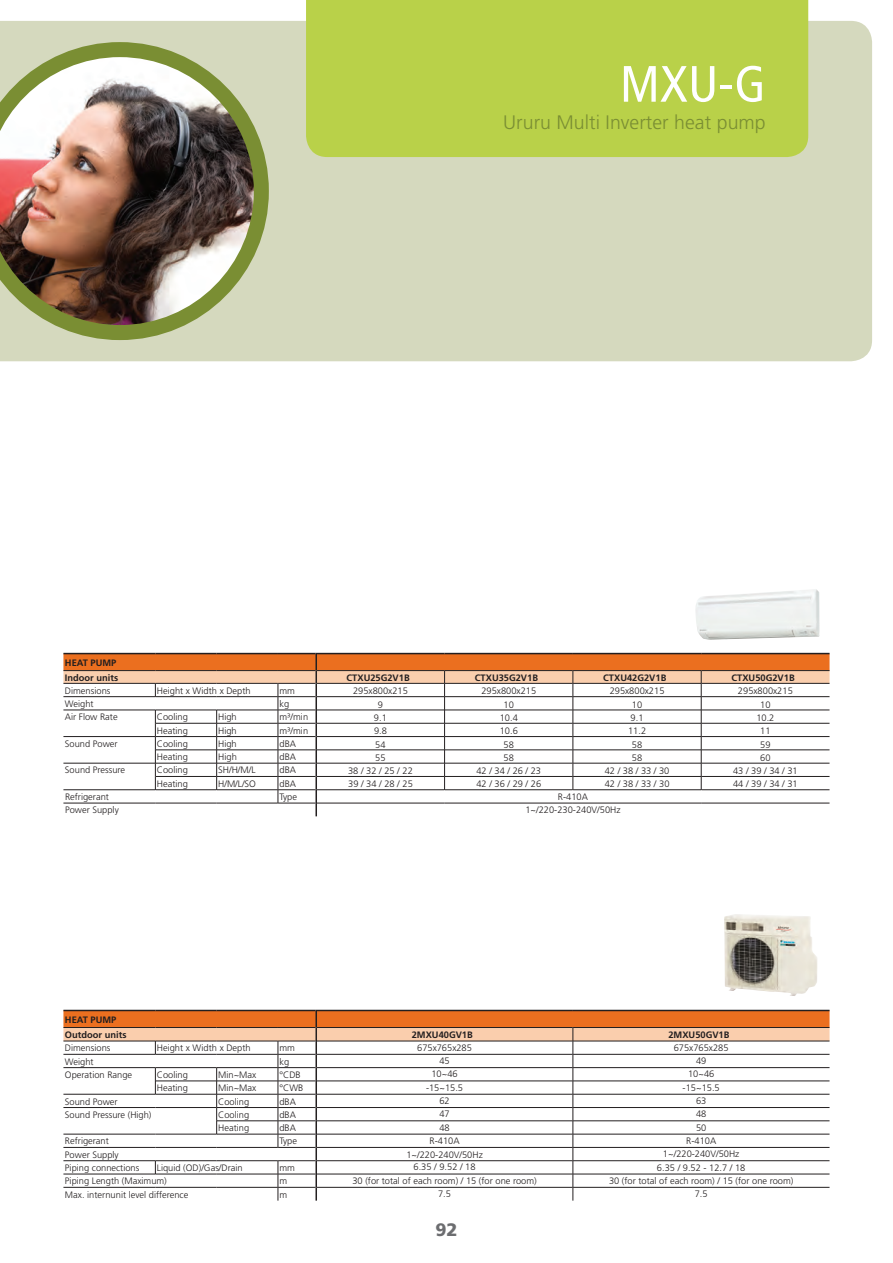
<style>
.page{position:relative;width:893px;height:1263px;background:#fff}
.page>*{position:absolute;margin:0;border:0;box-sizing:border-box;transform-origin:0 0}
.t1{font:condensed 51px "Frutiger";color:#fff}
.t2{font:300 19.5px "Frutiger";color:#7a8e33}
.t3{font:900 18px "Frutiger";color:#6c6d70}
.t4{font:300 9.3px/13.4px "Frutiger";color:#231f20;text-align:center}
.t5{font:700 9.3px/14.5px "Frutiger";color:#231f20}
</style>
<div class="page">
<svg style="left:63px;top:652px;width:766px;height:165px"></svg>
<svg style="left:63px;top:1009px;width:766px;height:191px"></svg>
<img style="left:724px;top:914px;width:93px;height:81px">
<img style="left:695px;top:589px;width:124px;height:50px">
<div style="left:0;top:21px;width:871px;height:340px;background:#d5d9be"></div>
<div style="left:306px;top:0;width:501px;height:157px;background:#b9d149"></div>
<img style="left:0;top:42px;width:269px;height:298px">
<p class="t5" style="left:65px;top:655px;width:55px">HEAT PUMP<br>Indoor units</p>
<h1 class="t1" style="left:619px;top:54px;width:147px">MXU-G</h1>
<h2 class="t2" style="left:503px;top:111px;width:264px">Ururu Multi Inverter heat pump</h2>
<p class="t5" style="left:346px;top:669px;width:65px">CTXU25G2V1B</p>
<p class="t5" style="left:474px;top:669px;width:65px">CTXU35G2V1B</p>
<p class="t5" style="left:603px;top:669px;width:65px">CTXU42G2V1B</p>
<p class="t5" style="left:731px;top:669px;width:65px">CTXU50G2V1B</p>
<p class="t4" style="left:65px;top:683px;width:47px">Dimensions</p>
<p class="t4" style="left:157px;top:683px;width:95px">Height x Width x Depth</p>
<p class="t4" style="left:279px;top:683px;width:17px">mm</p>
<p class="t4" style="left:65px;top:697px;width:30px">Weight</p>
<p class="t4" style="left:279px;top:697px;width:11px">kg</p>
<p class="t4" style="left:65px;top:710px;width:54px">Air Flow Rate</p>
<p class="t4" style="left:157px;top:710px;width:33px">Cooling</p>
<p class="t4" style="left:218px;top:710px;width:20px">High</p>
<p class="t4" style="left:279px;top:710px;width:30px">m³/min</p>
<p class="t4" style="left:157px;top:723px;width:33px">Heating</p>
<p class="t4" style="left:218px;top:723px;width:20px">High</p>
<p class="t4" style="left:279px;top:723px;width:30px">m³/min</p>
<p class="t4" style="left:65px;top:736px;width:54px">Sound Power</p>
<p class="t4" style="left:157px;top:736px;width:33px">Cooling</p>
<p class="t4" style="left:218px;top:736px;width:20px">High</p>
<p class="t4" style="left:279px;top:736px;width:18px">dBA</p>
<p class="t4" style="left:157px;top:750px;width:33px">Heating</p>
<p class="t4" style="left:218px;top:750px;width:20px">High</p>
<p class="t4" style="left:279px;top:750px;width:18px">dBA</p>
<p class="t4" style="left:65px;top:763px;width:62px">Sound Pressure</p>
<p class="t4" style="left:157px;top:763px;width:33px">Cooling</p>
<p class="t4" style="left:218px;top:763px;width:39px">SH/H/M/L</p>
<p class="t4" style="left:279px;top:763px;width:18px">dBA</p>
<p class="t4" style="left:157px;top:776px;width:33px">Heating</p>
<p class="t4" style="left:218px;top:776px;width:39px">H/M/L/SO</p>
<p class="t4" style="left:279px;top:776px;width:18px">dBA</p>
<p class="t4" style="left:65px;top:790px;width:45px">Refrigerant</p>
<p class="t4" style="left:279px;top:790px;width:19px">Type</p>
<p class="t4" style="left:557px;top:790px;width:31px">R-410A</p>
<p class="t4" style="left:65px;top:803px;width:55px">Power Supply</p>
<p class="t4" style="left:525px;top:803px;width:97px">1~/220-230-240V/50Hz</p>
<p class="t4" style="left:353px;top:684px;width:56px">295x800x215</p>
<p class="t4" style="left:481px;top:684px;width:56px">295x800x215</p>
<p class="t4" style="left:609px;top:684px;width:56px">295x800x215</p>
<p class="t4" style="left:737px;top:684px;width:56px">295x800x215</p>
<p class="t4" style="left:378px;top:697px;width:7px">9</p>
<p class="t4" style="left:503px;top:697px;width:12px">10</p>
<p class="t4" style="left:631px;top:697px;width:12px">10</p>
<p class="t4" style="left:760px;top:697px;width:12px">10</p>
<p class="t4" style="left:374px;top:711px;width:14px">9.1</p>
<p class="t4" style="left:499px;top:711px;width:20px">10.4</p>
<p class="t4" style="left:630px;top:711px;width:14px">9.1</p>
<p class="t4" style="left:756px;top:711px;width:20px">10.2</p>
<p class="t4" style="left:374px;top:724px;width:14px">9.8</p>
<p class="t4" style="left:499px;top:724px;width:20px">10.6</p>
<p class="t4" style="left:627px;top:724px;width:20px">11.2</p>
<p class="t4" style="left:760px;top:724px;width:12px">11</p>
<p class="t4" style="left:375px;top:737px;width:12px">54</p>
<p class="t4" style="left:503px;top:737px;width:12px">58</p>
<p class="t4" style="left:631px;top:737px;width:12px">58</p>
<p class="t4" style="left:760px;top:737px;width:12px">59</p>
<p class="t4" style="left:375px;top:750px;width:12px">55</p>
<p class="t4" style="left:503px;top:750px;width:12px">58</p>
<p class="t4" style="left:631px;top:750px;width:12px">58</p>
<p class="t4" style="left:760px;top:750px;width:12px">60</p>
<p class="t4" style="left:348px;top:764px;width:66px">38/32/25/22</p>
<p class="t4" style="left:476px;top:764px;width:66px">42/34/26/23</p>
<p class="t4" style="left:604px;top:764px;width:66px">42/38/33/30</p>
<p class="t4" style="left:732px;top:764px;width:66px">43/39/34/31</p>
<p class="t4" style="left:348px;top:777px;width:66px">39/34/28/25</p>
<p class="t4" style="left:476px;top:777px;width:66px">42/36/29/26</p>
<p class="t4" style="left:604px;top:777px;width:66px">42/38/33/30</p>
<p class="t4" style="left:732px;top:777px;width:66px">44/39/34/31</p>
<p class="t5" style="left:65px;top:1011px;width:63px;line-height:15px">HEAT PUMP<br>Outdoor units</p>
<p class="t5" style="left:411px;top:1027px;width:62px">2MXU40GV1B</p>
<p class="t5" style="left:668px;top:1027px;width:62px">2MXU50GV1B</p>
<p class="t4" style="left:417px;top:1040px;width:56px">675x765x285</p>
<p class="t4" style="left:673px;top:1040px;width:56px">675x765x285</p>
<p class="t4" style="left:439px;top:1053px;width:12px">45</p>
<p class="t4" style="left:695px;top:1053px;width:12px">49</p>
<p class="t4" style="left:431px;top:1067px;width:28px">10~46</p>
<p class="t4" style="left:687px;top:1067px;width:28px">10~46</p>
<p class="t4" style="left:426px;top:1080px;width:39px">-15~15.5</p>
<p class="t4" style="left:682px;top:1080px;width:39px">-15~15.5</p>
<p class="t4" style="left:439px;top:1093px;width:12px">62</p>
<p class="t4" style="left:695px;top:1093px;width:12px">63</p>
<p class="t4" style="left:439px;top:1107px;width:12px">47</p>
<p class="t4" style="left:695px;top:1107px;width:12px">48</p>
<p class="t4" style="left:439px;top:1120px;width:12px">48</p>
<p class="t4" style="left:695px;top:1120px;width:12px">50</p>
<p class="t4" style="left:662px;top:1146px;width:78px">1~/220-240V/50Hz</p>
<p class="t4" style="left:352px;top:1160px;width:186px">6.35 / 9.52 / 18<br>30 (for total of each room) / 15 (for one room)</p>
<p class="t4" style="left:65px;top:1041px;width:47px">Dimensions</p>
<p class="t4" style="left:157px;top:1041px;width:95px">Height x Width x Depth</p>
<p class="t4" style="left:279px;top:1041px;width:17px">mm</p>
<p class="t4" style="left:65px;top:1054px;width:30px">Weight</p>
<p class="t4" style="left:279px;top:1054px;width:11px">kg</p>
<p class="t4" style="left:65px;top:1067px;width:69px">Operation Range</p>
<p class="t4" style="left:157px;top:1067px;width:33px">Cooling</p>
<p class="t4" style="left:218px;top:1067px;width:40px">Min~Max</p>
<p class="t4" style="left:279px;top:1067px;width:23px">°CDB</p>
<p class="t4" style="left:157px;top:1080px;width:33px">Heating</p>
<p class="t4" style="left:218px;top:1080px;width:40px">Min~Max</p>
<p class="t4" style="left:279px;top:1080px;width:25px">°CWB</p>
<p class="t4" style="left:65px;top:1094px;width:54px">Sound Power</p>
<p class="t4" style="left:218px;top:1094px;width:33px">Cooling</p>
<p class="t4" style="left:279px;top:1094px;width:18px">dBA</p>
<p class="t4" style="left:65px;top:1107px;width:88px">Sound Pressure (High)</p>
<p class="t4" style="left:218px;top:1107px;width:33px">Cooling</p>
<p class="t4" style="left:279px;top:1107px;width:18px">dBA</p>
<p class="t4" style="left:218px;top:1120px;width:33px">Heating</p>
<p class="t4" style="left:279px;top:1120px;width:18px">dBA</p>
<p class="t4" style="left:65px;top:1134px;width:45px">Refrigerant</p>
<p class="t4" style="left:279px;top:1134px;width:19px">Type</p>
<p class="t4" style="left:429px;top:1134px;width:31px">R-410A</p>
<p class="t4" style="left:686px;top:1134px;width:31px">R-410A</p>
<p class="t4" style="left:65px;top:1147px;width:55px">Power Supply</p>
<p class="t4" style="left:406px;top:1147px;width:78px">1~/220-240V/50Hz</p>
<p class="t4" style="left:65px;top:1160px;width:76px">Piping connections</p>
<p class="t4" style="left:157px;top:1160px;width:87px">Liquid (OD)/Gas/Drain</p>
<p class="t4" style="left:279px;top:1160px;width:17px">mm</p>
<p class="t4" style="left:656px;top:1160px;width:90px">6.35 / 9.52 - 12.7 / 18</p>
<p class="t4" style="left:65px;top:1174px;width:103px">Piping Length (Maximum)</p>
<p class="t4" style="left:279px;top:1174px;width:9px">m</p>
<p class="t4" style="left:65px;top:1187px;width:125px">Max. internunit level difference</p>
<p class="t4" style="left:279px;top:1187px;width:9px">m</p>
<p class="t4" style="left:608px;top:1173px;width:186px">30 (for total of each room) / 15 (for one room)</p>
<p class="t4" style="left:438px;top:1186px;width:14px">7.5</p>
<p class="t4" style="left:694px;top:1186px;width:14px">7.5</p>
<h3 class="t3" style="left:435px;top:1218px;width:24px">92</h3>
</div>
